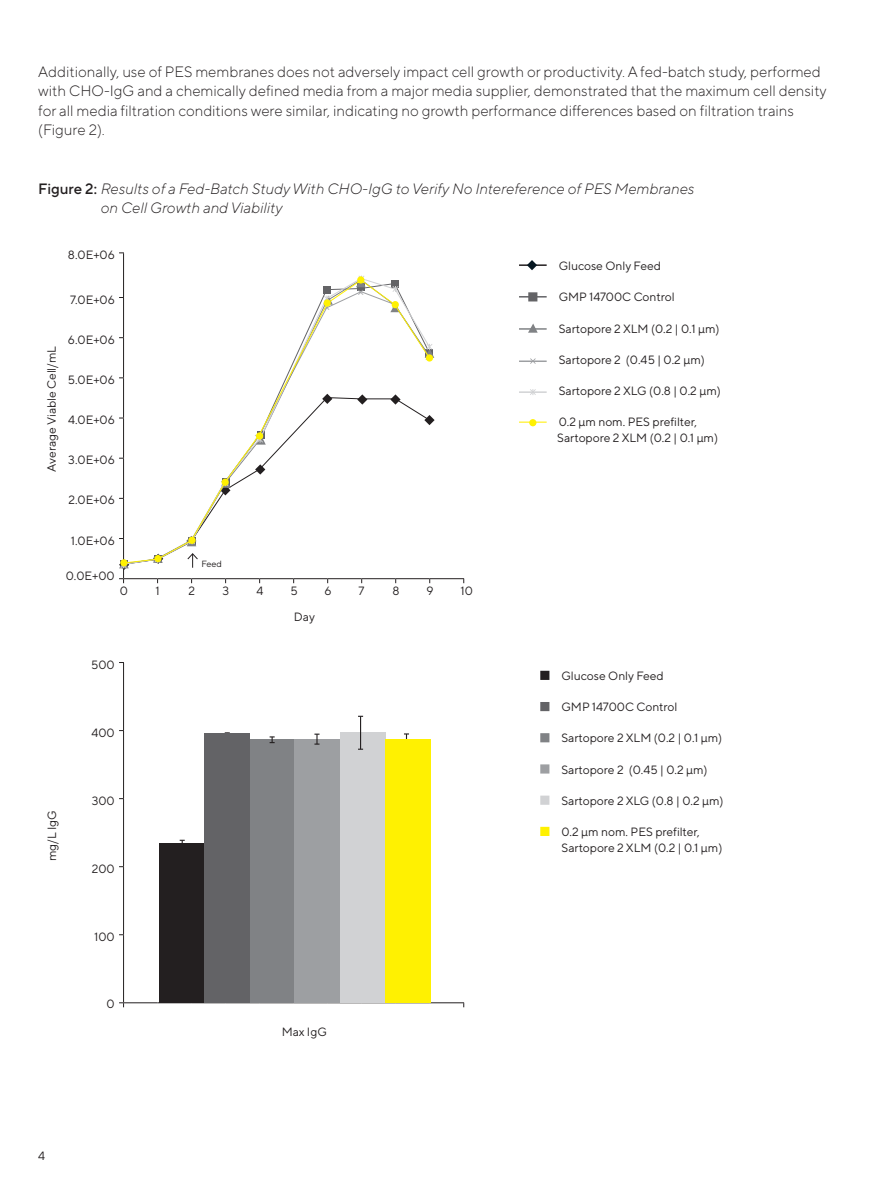
<style>
.page{position:relative;width:893px;height:1191px;background:#fff}
.page>*{position:absolute;margin:0;border:0;box-sizing:border-box;transform-origin:0 0}
.t1{font:300 15px/19.5px "TT Norms Pro";color:#231f20}
.t2{font:italic 300 15px/19.5px "TT Norms Pro";color:#231f20}
.t3{font:300 15px "TT Norms Pro";color:#9d9fa2}
.t4{font:12px/15.6px "TT Norms Pro";color:#231f20}
.t5{font:9px "TT Norms Pro";color:#231f20}
.s1{font-weight:500;font-style:normal}
</style>
<div class="page">
<hr style="left:123px;top:253px;width:1px;height:44px;background:#231f20">
<hr style="left:123px;top:539px;width:1px;height:39px;background:#231f20">
<hr style="left:124px;top:578px;width:34px;height:1px;background:#231f20">
<svg style="left:119px;top:578px;width:5px;height:5px"></svg>
<hr style="left:158px;top:578px;width:34px;height:1px;background:#231f20">
<hr style="left:192px;top:578px;width:34px;height:1px;background:#231f20">
<hr style="left:226px;top:578px;width:34px;height:1px;background:#231f20">
<hr style="left:260px;top:578px;width:34px;height:1px;background:#231f20">
<hr style="left:294px;top:578px;width:34px;height:1px;background:#231f20">
<hr style="left:328px;top:578px;width:34px;height:1px;background:#231f20">
<hr style="left:362px;top:578px;width:34px;height:1px;background:#231f20">
<hr style="left:396px;top:578px;width:34px;height:1px;background:#231f20">
<hr style="left:430px;top:578px;width:34px;height:1px;background:#231f20">
<hr style="left:519px;top:264px;width:28px;height:2px;background:#231f20">
<svg style="left:527px;top:260px;width:10px;height:10px"></svg>
<svg style="left:519px;top:296px;width:28px;height:1px"></svg>
<div style="left:528px;top:292px;width:9px;height:9px;background:#636366;border:2px solid #636366"></div>
<hr style="left:519px;top:328px;width:28px;height:2px;background:#808285">
<svg style="left:528px;top:323px;width:10px;height:10px"></svg>
<hr style="left:519px;top:360px;width:28px;height:2px;background:#9d9fa2">
<svg style="left:530px;top:358px;width:6px;height:6px"></svg>
<hr style="left:519px;top:391px;width:28px;height:2px;background:#d1d2d4">
<svg style="left:530px;top:389px;width:6px;height:6px"></svg>
<hr style="left:519px;top:421px;width:28px;height:2px;background:#fff34f">
<div style="left:529px;top:419px;width:7px;height:7px;background:#fff101;border-radius:50%"></div>
<svg style="left:430px;top:415px;width:5px;height:10px"></svg>
<svg style="left:430px;top:344px;width:4px;height:14px"></svg>
<svg style="left:119px;top:560px;width:10px;height:10px"></svg>
<svg style="left:122px;top:279px;width:308px;height:285px"></svg>
<div style="left:426px;top:354px;width:7px;height:7px;background:#fff101;border-radius:50%"></div>
<div style="left:392px;top:301px;width:7px;height:7px;background:#fff101;border-radius:50%"></div>
<div style="left:357px;top:276px;width:7px;height:7px;background:#fff101;border-radius:50%"></div>
<div style="left:324px;top:299px;width:7px;height:8px;background:#fff101;border-radius:50%"></div>
<div style="left:256px;top:432px;width:7px;height:7px;background:#fff101;border-radius:50%"></div>
<div style="left:222px;top:478px;width:7px;height:8px;background:#fff101;border-radius:50%"></div>
<div style="left:188px;top:537px;width:8px;height:7px;background:#fff101;border-radius:50%"></div>
<div style="left:154px;top:555px;width:8px;height:7px;background:#fff101;border-radius:50%"></div>
<div style="left:120px;top:559px;width:8px;height:7px;background:#fff101;border-radius:50%"></div>
<svg style="left:187px;top:553px;width:12px;height:15px"></svg>
<hr style="left:123px;top:663px;width:1px;height:67px;background:#231f20">
<hr style="left:123px;top:731px;width:1px;height:67px;background:#231f20">
<hr style="left:123px;top:799px;width:1px;height:67px;background:#231f20">
<hr style="left:123px;top:867px;width:1px;height:67px;background:#231f20">
<hr style="left:123px;top:935px;width:1px;height:67px;background:#231f20">
<hr style="left:124px;top:1002px;width:34px;height:1px;background:#231f20">
<svg style="left:119px;top:1002px;width:5px;height:5px"></svg>
<hr style="left:158px;top:1002px;width:34px;height:1px;background:#231f20">
<hr style="left:192px;top:1002px;width:34px;height:1px;background:#231f20">
<hr style="left:226px;top:1002px;width:34px;height:1px;background:#231f20">
<hr style="left:260px;top:1002px;width:34px;height:1px;background:#231f20">
<hr style="left:294px;top:1002px;width:34px;height:1px;background:#231f20">
<hr style="left:328px;top:1002px;width:34px;height:1px;background:#231f20">
<hr style="left:362px;top:1002px;width:34px;height:1px;background:#231f20">
<hr style="left:396px;top:1002px;width:34px;height:1px;background:#231f20">
<hr style="left:430px;top:1002px;width:34px;height:1px;background:#231f20">
<div style="left:541px;top:671px;width:8px;height:8px;background:#231f20"></div>
<div style="left:540px;top:671px;width:9px;height:9px;border:2px solid #231f20"></div>
<div style="left:540px;top:702px;width:9px;height:9px;background:#636366;border:2px solid #636366"></div>
<div style="left:540px;top:733px;width:9px;height:9px;background:#808285;border:2px solid #808285"></div>
<div style="left:540px;top:764px;width:9px;height:9px;background:#9d9fa2;border:2px solid #9d9fa2"></div>
<div style="left:540px;top:795px;width:9px;height:9px;background:#d1d2d4;border:2px solid #d1d2d4"></div>
<div style="left:540px;top:827px;width:9px;height:9px;background:#fff101;border:2px solid #fff101"></div>
<svg style="left:404px;top:733px;width:5px;height:5px"></svg>
<div style="left:159px;top:843px;width:46px;height:159px;background:#231f20"></div>
<svg style="left:180px;top:839px;width:5px;height:4px"></svg>
<div style="left:250px;top:739px;width:45px;height:263px;background:#808285"></div>
<div style="left:205px;top:733px;width:45px;height:269px;background:#636366"></div>
<svg style="left:270px;top:736px;width:5px;height:7px"></svg>
<div style="left:295px;top:739px;width:45px;height:263px;background:#9d9fa2"></div>
<svg style="left:314px;top:733px;width:5px;height:11px"></svg>
<div style="left:340px;top:732px;width:45px;height:270px;background:#d1d2d4"></div>
<hr style="left:360px;top:716px;width:1px;height:33px;background:#231f20">
<div style="left:385px;top:738px;width:45px;height:264px;background:#fff101"></div>
<p class="t1" style="left:38px;top:61px;width:790px">Additionally, use of PES membranes does not adversely impact cell growth or productivity. A fed-batch study, performed with CHO-IgG and a chemically defined media from a major media supplier, demonstrated that the maximum cell density for all media filtration conditions were similar, indicating no growth performance differences based on filtration trains (Figure 2).</p>
<p class="t2" style="left:100px;top:178px;width:595px;text-indent:-62px"><span class="s1">Figure 2:</span> Results of a Fed-Batch Study With CHO-IgG to Verify No Intereference of PES Membranes on Cell Growth and Viability</p>
<p class="t4" style="left:68px;top:246px;width:48px">8.0E+06</p>
<p class="t4" style="left:43px;top:472px;width:127px;rotate:-90deg">Average Viable Cell/mL</p>
<p class="t4" style="left:70px;top:291px;width:46px">7.0E+06</p>
<p class="t4" style="left:68px;top:331px;width:48px">6.0E+06</p>
<p class="t4" style="left:68px;top:371px;width:49px">5.0E+06</p>
<p class="t4" style="left:68px;top:411px;width:48px">4.0E+06</p>
<p class="t4" style="left:68px;top:451px;width:48px">3.0E+06</p>
<p class="t4" style="left:68px;top:491px;width:48px">2.0E+06</p>
<p class="t4" style="left:71px;top:532px;width:45px">1.0E+06</p>
<p class="t4" style="left:66px;top:566px;width:51px">0.0E+00</p>
<p class="t3" style="left:153px;top:548px;width:9px">×</p>
<p class="t3" style="left:220px;top:472px;width:9px">×</p>
<p class="t5" style="left:202px;top:557px;width:22px">Feed</p>
<p class="t3" style="left:323px;top:296px;width:9px">×</p>
<p class="t3" style="left:357px;top:280px;width:9px">×</p>
<p class="t4" style="left:120px;top:582px;width:10px">0</p>
<p class="t4" style="left:155px;top:582px;width:6px">1</p>
<p class="t4" style="left:188px;top:582px;width:8px">2</p>
<p class="t4" style="left:222px;top:582px;width:8px">3</p>
<p class="t4" style="left:256px;top:582px;width:9px">4</p>
<p class="t4" style="left:290px;top:582px;width:9px">5</p>
<p class="t4" style="left:324px;top:582px;width:9px">6</p>
<p class="t4" style="left:359px;top:582px;width:7px">7</p>
<p class="t4" style="left:393px;top:582px;width:9px">8</p>
<p class="t4" style="left:427px;top:582px;width:9px">9</p>
<p class="t4" style="left:461px;top:582px;width:14px">10</p>
<p class="t4" style="left:294px;top:608px;width:22px">Day</p>
<p class="t4" style="left:91px;top:655px;width:25px">500</p>
<p class="t4" style="left:91px;top:724px;width:25px">400</p>
<p class="t4" style="left:92px;top:792px;width:25px">300</p>
<p class="t4" style="left:43px;top:861px;width:52px;rotate:-90deg">mg/L IgG</p>
<p class="t4" style="left:92px;top:860px;width:24px">200</p>
<p class="t4" style="left:94px;top:928px;width:22px">100</p>
<p class="t4" style="left:107px;top:995px;width:10px">0</p>
<p class="t4" style="left:38px;top:1147px;width:9px">4</p>
<p class="t4" style="left:282px;top:1022px;width:47px">Max IgG</p>
<p class="t4" style="left:559px;top:257px;width:104px">Glucose Only Feed</p>
<p class="t4" style="left:559px;top:288px;width:117px">GMP 14700C Control</p>
<p class="t4" style="left:559px;top:320px;width:162px">Sartopore 2 XLM (0.2 | 0.1 µm)</p>
<p class="t4" style="left:559px;top:351px;width:148px">Sartopore 2 (0.45 | 0.2 µm)</p>
<p class="t4" style="left:559px;top:382px;width:164px">Sartopore 2 XLG (0.8 | 0.2 µm)</p>
<p class="t4" style="left:557px;top:413px;width:162px">0.2 µm nom. PES prefilter,<br>Sartopore 2 XLM (0.2 | 0.1 µm)</p>
<p class="t4" style="left:561px;top:667px;width:104px">Glucose Only Feed</p>
<p class="t4" style="left:561px;top:698px;width:117px">GMP 14700C Control</p>
<p class="t4" style="left:561px;top:729px;width:162px">Sartopore 2 XLM (0.2 | 0.1 µm)</p>
<p class="t4" style="left:561px;top:760px;width:148px">Sartopore 2 (0.45 | 0.2 µm)</p>
<p class="t4" style="left:561px;top:792px;width:164px">Sartopore 2 XLG (0.8 | 0.2 µm)</p>
<p class="t4" style="left:561px;top:823px;width:162px">0.2 µm nom. PES prefilter,<br>Sartopore 2 XLM (0.2 | 0.1 µm)</p>
</div>
